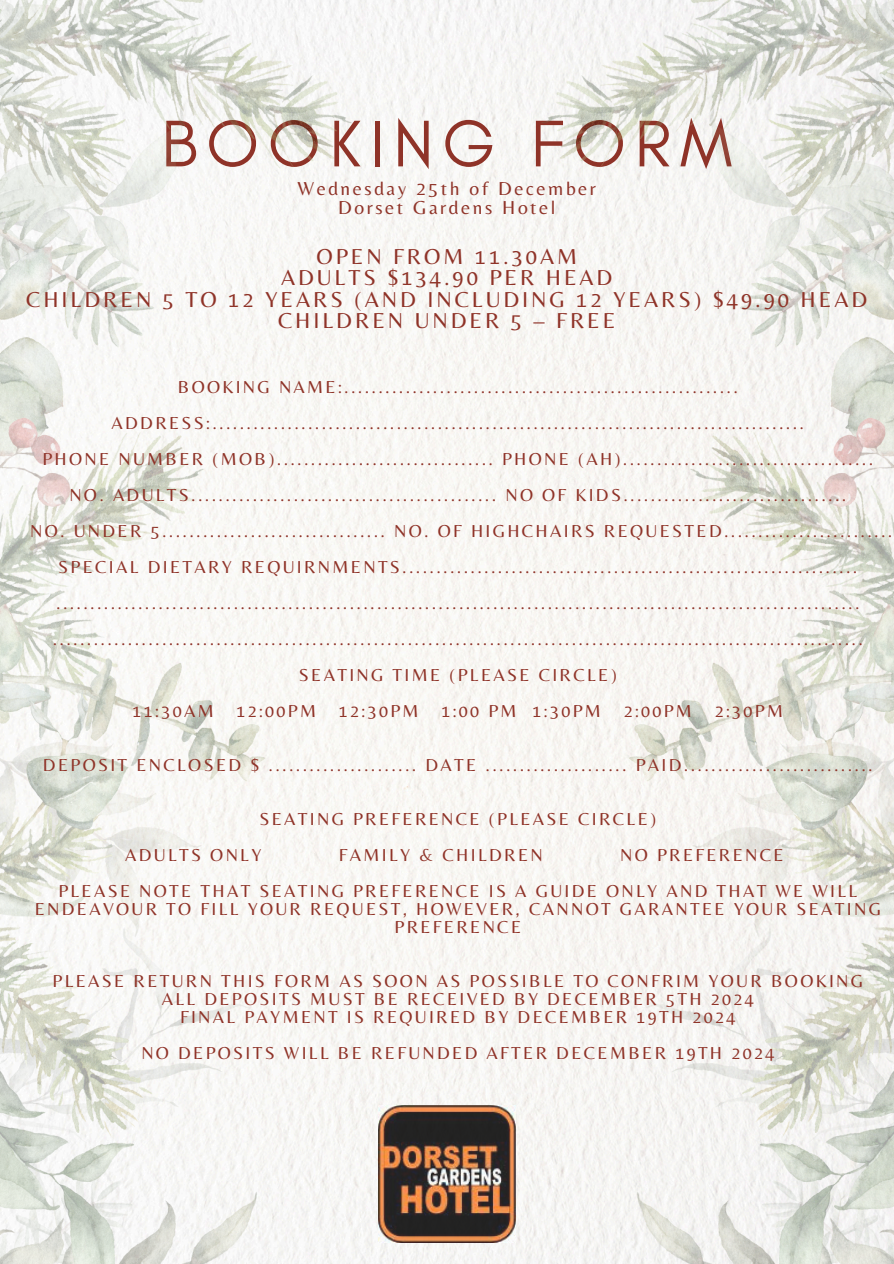
<style>
.page{position:relative;width:894px;height:1264px;background:#fff}
.page>*{position:absolute;margin:0;border:0;box-sizing:border-box;transform-origin:0 0}
.t1{font:67.05px "Glacial Indifference";letter-spacing:.13em;color:#8f3328}
.t2{font:22.5px/21.3px "Belleza";letter-spacing:.13em;color:#8f3328;text-align:center}
.t3{font:19.5px "Belleza";letter-spacing:.13em;color:#8f3328}
.t4{font:18px/18px "Belleza";letter-spacing:.13em;color:#8f3328;text-align:center}
</style>
<div class="page">
<div style="left:352px;top:0;width:189px;height:1263px;background:#f8f7f4"></div>
<img style="left:541px;top:0;width:352px;height:1263px">
<img style="left:0;top:0;width:352px;height:1263px">
<img style="left:378px;top:1105px;width:137px;height:137px">
<p class="t1" style="left:161px;top:103px;width:572px">BOOKING FORM</p>
<p class="t3" style="left:297px;top:176px;width:300px">Wednesday 25th of December</p>
<h1 class="t3" style="left:338px;top:196px;width:219px">Dorset Gardens Hotel</h1>
<p class="t2" style="left:26px;top:245px;width:842px">OPEN FROM 11.30AM<br>ADULTS $134.90 PER HEAD<br>CHILDREN 5 TO 12 YEARS (AND INCLUDING 12 YEARS) $49.90 HEAD<br>CHILDREN UNDER 5 – FREE</p>
<p class="t4" style="left:178px;top:378px;width:561px">BOOKING NAME:..........................................................</p>
<h2 class="t4" style="left:111px;top:414px;width:693px">ADDRESS:.......................................................................................</h2>
<h3 class="t4" style="left:42px;top:450px;width:832px">PHONE NUMBER (MOB)................................ PHONE (AH).....................................</h3>
<h3 class="t4" style="left:69px;top:486px;width:778px">NO. ADULTS............................................. NO OF KIDS.................................</h3>
<h3 class="t4" style="left:30px;top:522px;width:863px">NO. UNDER 5................................. NO. OF HIGHCHAIRS REQUESTED.........................</h3>
<h3 class="t4" style="left:58px;top:558px;width:800px">SPECIAL DIETARY REQUIRNMENTS...................................................................</h3>
<h3 class="t4" style="left:56px;top:594px;width:804px">......................................................................................................................</h3>
<h3 class="t4" style="left:53px;top:630px;width:811px">.......................................................................................................................</h3>
<p class="t4" style="left:299px;top:666px;width:319px">SEATING TIME (PLEASE CIRCLE)</p>
<p class="t4" style="left:132px;top:702px;width:83px">11:30AM</p>
<p class="t4" style="left:236px;top:702px;width:81px">12:00PM</p>
<p class="t4" style="left:339px;top:702px;width:81px">12:30PM</p>
<p class="t4" style="left:441px;top:702px;width:161px">1:00 PM 1:30PM</p>
<p class="t4" style="left:623px;top:702px;width:70px">2:00PM</p>
<p class="t4" style="left:714px;top:702px;width:70px">2:30PM</p>
<h3 class="t4" style="left:43px;top:756px;width:831px">DEPOSIT ENCLOSED $ ...................... DATE ..................... PAID............................</h3>
<h3 class="t4" style="left:259px;top:810px;width:398px">SEATING PREFERENCE (PLEASE CIRCLE)</h3>
<h3 class="t4" style="left:125px;top:846px;width:138px">ADULTS ONLY</h3>
<h3 class="t4" style="left:339px;top:846px;width:205px">FAMILY &amp; CHILDREN</h3>
<h3 class="t4" style="left:620px;top:846px;width:165px">NO PREFERENCE</h3>
<h3 class="t4" style="left:35px;top:882px;width:847px">PLEASE NOTE THAT SEATING PREFERENCE IS A GUIDE ONLY AND THAT WE WILL<br>ENDEAVOUR TO FILL YOUR REQUEST, HOWEVER, CANNOT GARANTEE YOUR SEATING<br>PREFERENCE</h3>
<h3 class="t4" style="left:53px;top:972px;width:811px">PLEASE RETURN THIS FORM AS SOON AS POSSIBLE TO CONFRIM YOUR BOOKING<br>ALL DEPOSITS MUST BE RECEIVED BY DECEMBER 5TH 2024<br>FINAL PAYMENT IS REQUIRED BY DECEMBER 19TH 2024</h3>
<h3 class="t4" style="left:141px;top:1044px;width:634px">NO DEPOSITS WILL BE REFUNDED AFTER DECEMBER 19TH 2024</h3>
</div>
